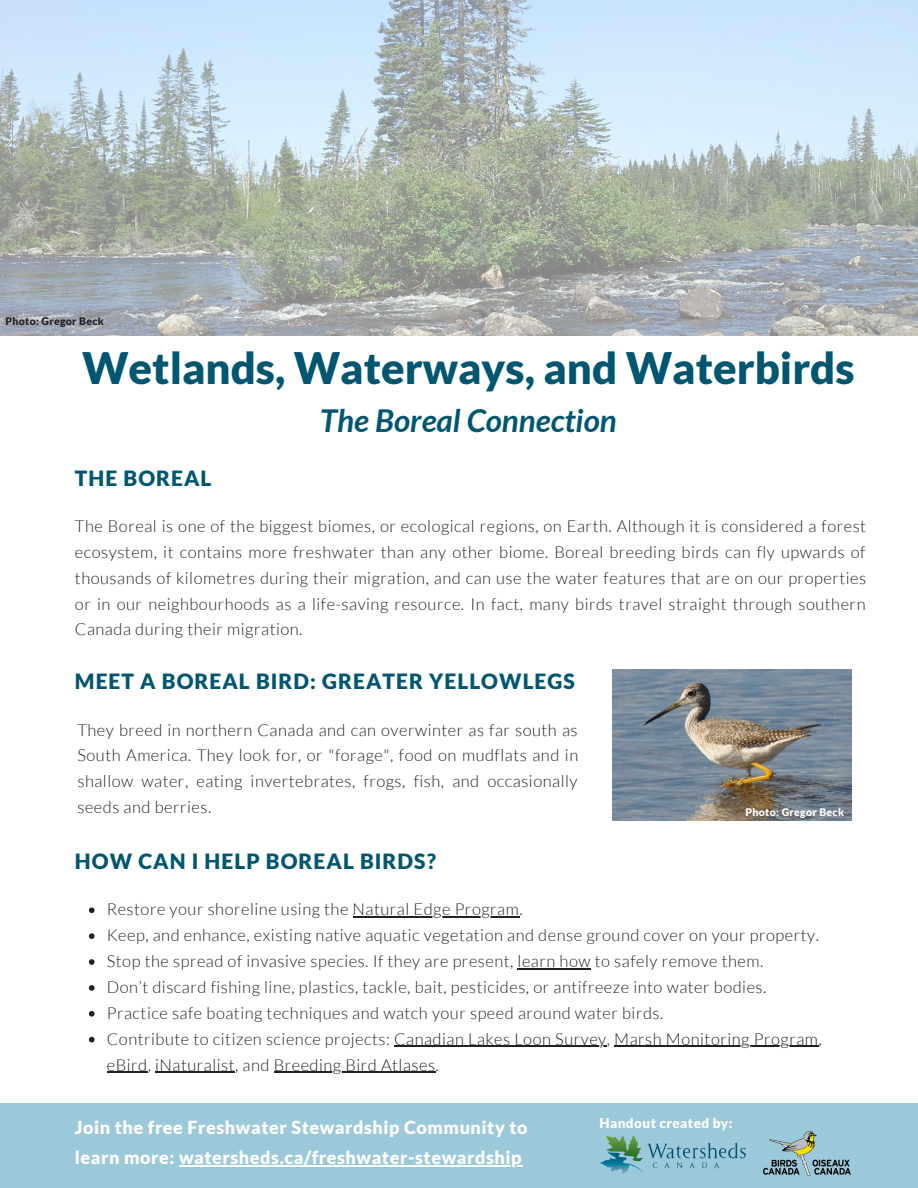
<style>
.page{position:relative;width:918px;height:1188px;background:#fff}
.page>*{position:absolute;margin:0;border:0;box-sizing:border-box;transform-origin:0 0}
.t1{font:900 43.5px "Lato";color:#005670}
.t2{font:italic 700 31.5px "Lato";color:#005670}
.t3{font:900 21px "Lato";letter-spacing:.05em;color:#005670}
.t4{font:900 18px/30.3px "Lato";letter-spacing:.03em;color:#fff}
.t5{font:300 16.5px/25.8px "Lato";letter-spacing:.03em;color:#222;text-align:justify}
.t6{font:900 13.5px "Lato";letter-spacing:.03em;color:#fff}
.t7{font:900 10.5px "Lato";letter-spacing:.03em;color:#222}
.t8{font:900 10.5px "Lato";letter-spacing:.03em;color:#fff}
</style>
<div class="page">
<div style="left:0;top:1103px;width:918px;height:85px;background:#9cc9d9"></div>
<img style="left:763px;top:1131px;width:88px;height:44px">
<img style="left:600px;top:1135px;width:146px;height:39px">
<img style="left:613px;top:669px;width:238px;height:152px">
<img style="left:0;top:0;width:918px;height:335px">
<svg style="left:89px;top:907px;width:6px;height:6px"></svg>
<hr style="left:353px;top:916px;width:166px;height:2px;background:#222">
<svg style="left:89px;top:933px;width:6px;height:6px"></svg>
<svg style="left:89px;top:959px;width:6px;height:6px"></svg>
<hr style="left:518px;top:968px;width:73px;height:1px;background:#222">
<svg style="left:89px;top:985px;width:6px;height:6px"></svg>
<svg style="left:89px;top:1011px;width:6px;height:6px"></svg>
<svg style="left:89px;top:1037px;width:6px;height:5px"></svg>
<hr style="left:394px;top:1046px;width:213px;height:1px;background:#222">
<hr style="left:614px;top:1046px;width:204px;height:1px;background:#222">
<hr style="left:107px;top:1072px;width:41px;height:1px;background:#222">
<hr style="left:155px;top:1072px;width:80px;height:1px;background:#222">
<hr style="left:274px;top:1072px;width:162px;height:1px;background:#222">
<hr style="left:179px;top:1165px;width:343px;height:1px;background:#fff">
<p class="t7" style="left:5px;top:315px;width:100px">Photo: Gregor Beck</p>
<p class="t1" style="left:82px;top:342px;width:774px">Wetlands, Waterways, and Waterbirds</p>
<p class="t2" style="left:320px;top:401px;width:298px">The Boreal Connection</p>
<p class="t3" style="left:75px;top:465px;width:138px">THE BOREAL</p>
<p class="t5" style="left:75px;top:513px;width:793px">The Boreal is one of the biggest biomes, or ecological regions, on Earth. Although it is considered a forest ecosystem, it contains more freshwater than any other biome. Boreal breeding birds can fly upwards of thousands of kilometres during their migration, and can use the water features that are on our properties or in our neighbourhoods as a life-saving resource. In fact, many birds travel straight through southern Canada during their migration.</p>
<p class="t3" style="left:75px;top:669px;width:501px">MEET A BOREAL BIRD: GREATER YELLOWLEGS</p>
<p class="t5" style="left:77px;top:716px;width:502px">They breed in northern Canada and can overwinter as far south as South America. They look for, or "forage", food on mudflats and in shallow water, eating invertebrates, frogs, fish, and occasionally seeds and berries.</p>
<p class="t8" style="left:745px;top:805px;width:100px">Photo: Gregor Beck</p>
<p class="t3" style="left:75px;top:849px;width:362px">HOW CAN I HELP BOREAL BIRDS?</p>
<p class="t5" style="left:107px;top:896px;width:417px">Restore your shoreline using the Natural Edge Program.</p>
<p class="t5" style="left:107px;top:922px;width:714px">Keep, and enhance, existing native aquatic vegetation and dense ground cover on your property.</p>
<p class="t5" style="left:107px;top:948px;width:658px">Stop the spread of invasive species. If they are present, learn how to safely remove them.</p>
<p class="t5" style="left:107px;top:974px;width:661px">Don’t discard fishing line, plastics, tackle, bait, pesticides, or antifreeze into water bodies.</p>
<p class="t5" style="left:107px;top:1000px;width:558px">Practice safe boating techniques and watch your speed around water birds.</p>
<p class="t5" style="left:107px;top:1025px;width:716px">Contribute to citizen science projects: Canadian Lakes Loon Survey, Marsh Monitoring Program, eBird, iNaturalist, and Breeding Bird Atlases.</p>
<p class="t4" style="left:75px;top:1112px;width:454px">Join the free Freshwater Stewardship Community to learn more: watersheds.ca/freshwater-stewardship</p>
<p class="t6" style="left:599px;top:1115px;width:135px">Handout created by:</p>
</div>
